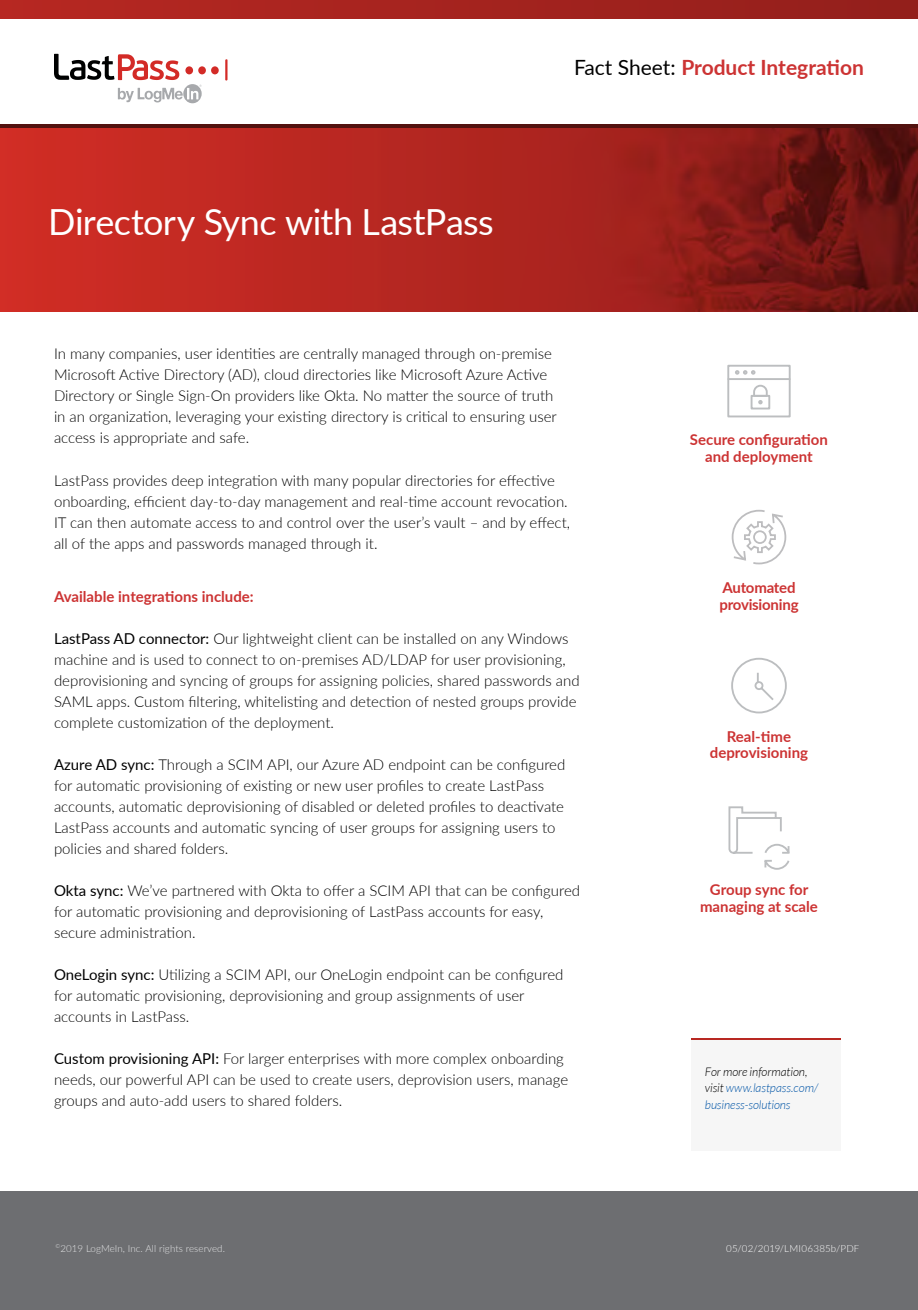
<style>
.page{position:relative;width:918px;height:1310px;background:#fff}
.page>*{position:absolute;margin:0;border:0;box-sizing:border-box;transform-origin:0 0}
.t1{font:36px "Lato";letter-spacing:-.015em;color:#fff}
.t2{font:700 21px "Lato";color:#c33}
.t3{font:300 15px/21px "Lato";color:#000}
.t4{font:700 15px/16.5px "Lato";color:#c33;text-align:center}
.t5{font:italic 300 12px/16.5px "Lato";letter-spacing:-.005em;color:#0054a6}
.t6{font:300 9.75px "Lato";letter-spacing:.01em;color:#e6e7e8}
.t7{font:300 9.75px "Lato";letter-spacing:.02em;color:#fff}
.s1{font-weight:400;color:#000}
.s2{font-weight:400}
.s3{color:#000}
</style>
<div class="page">
<hr style="left:0;top:124px;width:918px;height:4px;background:#52120f">
<div style="left:0;top:1191px;width:918px;height:119px;background:#6d6e71"></div>
<div style="left:0;top:0;width:918px;height:19px;background:linear-gradient(to right,#b72822,#931f1b)"></div>
<img style="left:0;top:128px;width:918px;height:183px">
<svg style="left:728px;top:806px;width:62px;height:64px"></svg>
<svg style="left:735px;top:370px;width:21px;height:5px"></svg>
<div style="left:727px;top:365px;width:64px;height:52px;border:2px solid #bcbec0"></div>
<hr style="left:728px;top:378px;width:62px;height:2px;background:#bcbec0">
<div style="left:751px;top:395px;width:19px;height:14px;border:2px solid #bcbec0"></div>
<svg style="left:752px;top:384px;width:17px;height:20px"></svg>
<svg style="left:731px;top:509px;width:56px;height:56px"></svg>
<div style="left:691px;top:1040px;width:150px;height:110px;background:#f6f6f6"></div>
<svg style="left:54px;top:54px;width:148px;height:49px"></svg>
<svg style="left:225px;top:59px;width:3px;height:22px"></svg>
<div style="left:185px;top:66px;width:8px;height:8px;background:#d32b27;border-radius:50%"></div>
<div style="left:198px;top:66px;width:8px;height:8px;background:#d32b27;border-radius:50%"></div>
<div style="left:211px;top:66px;width:8px;height:8px;background:#d32b27;border-radius:50%"></div>
<svg style="left:731px;top:657px;width:56px;height:57px"></svg>
<hr style="left:691px;top:1038px;width:150px;height:2px;background:#b82822">
<h1 class="t1" style="left:48px;top:196px;width:447px">Directory Sync with LastPass</h1>
<h2 class="t2" style="left:574px;top:52px;width:291px"><span class="s1">Fact Sheet:</span> Product Integration</h2>
<p class="t3" style="left:54px;top:343px;width:504px">In many companies, user identities are centrally managed through on-premise Microsoft Active Directory (AD), cloud directories like Microsoft Azure Active Directory or Single Sign-On providers like Okta. No matter the source of truth in an organization, leveraging your existing directory is critical to ensuring user access is appropriate and safe.</p>
<p class="t3" style="left:54px;top:469px;width:518px">LastPass provides deep integration with many popular directories for effective onboarding, efficient day-to-day management and real-time account revocation.<br>IT can then automate access to and control over the user’s vault – and by effect, all of the apps and passwords managed through it.</p>
<p class="t4" style="left:54px;top:587px;width:201px">Available integrations include:</p>
<p class="t3" style="left:54px;top:627px;width:527px"><span class="s2">LastPass AD connector:</span> Our lightweight client can be installed on any Windows machine and is used to connect to on-premises AD/LDAP for user provisioning, deprovisioning and syncing of groups for assigning policies, shared passwords and SAML apps. Custom filtering, whitelisting and detection of nested groups provide complete customization of the deployment.</p>
<p class="t3" style="left:54px;top:753px;width:513px"><span class="s2">Azure AD sync:</span> Through a SCIM API, our Azure AD endpoint can be configured for automatic provisioning of existing or new user profiles to create LastPass accounts, automatic deprovisioning of disabled or deleted profiles to deactivate LastPass accounts and automatic syncing of user groups for assigning users to policies and shared folders.</p>
<p class="t3" style="left:54px;top:879px;width:528px"><span class="s2">Okta sync:</span> We’ve partnered with Okta to offer a SCIM API that can be configured for automatic provisioning and deprovisioning of LastPass accounts for easy, secure administration.</p>
<p class="t3" style="left:54px;top:963px;width:511px"><span class="s2">OneLogin sync:</span> Utilizing a SCIM API, our OneLogin endpoint can be configured for automatic provisioning, deprovisioning and group assignments of user accounts in LastPass.</p>
<p class="t3" style="left:54px;top:1047px;width:516px"><span class="s2">Custom provisioning API:</span> For larger enterprises with more complex onboarding needs, our powerful API can be used to create users, deprovision users, manage groups and auto-add users to shared folders.</p>
<p class="t4" style="left:690px;top:431px;width:140px">Secure configuration and deployment</p>
<p class="t4" style="left:719px;top:579px;width:81px;text-align:left">Automated provisioning</p>
<p class="t4" style="left:710px;top:727px;width:100px">Real-time deprovisioning</p>
<p class="t4" style="left:700px;top:880px;width:119px">Group sync for managing at scale</p>
<p class="t5" style="left:705px;top:1063px;width:115px"><span class="s3">For more information, visit</span> www.lastpass.com/ business-solutions</p>
<p class="t6" style="left:56px;top:1241px;width:171px"><sup>©</sup>2019 LogMeIn, Inc. All rights reserved.</p>
<p class="t7" style="left:726px;top:1241px;width:135px">05/02/2019/LMI06385b/PDF</p>
</div>
